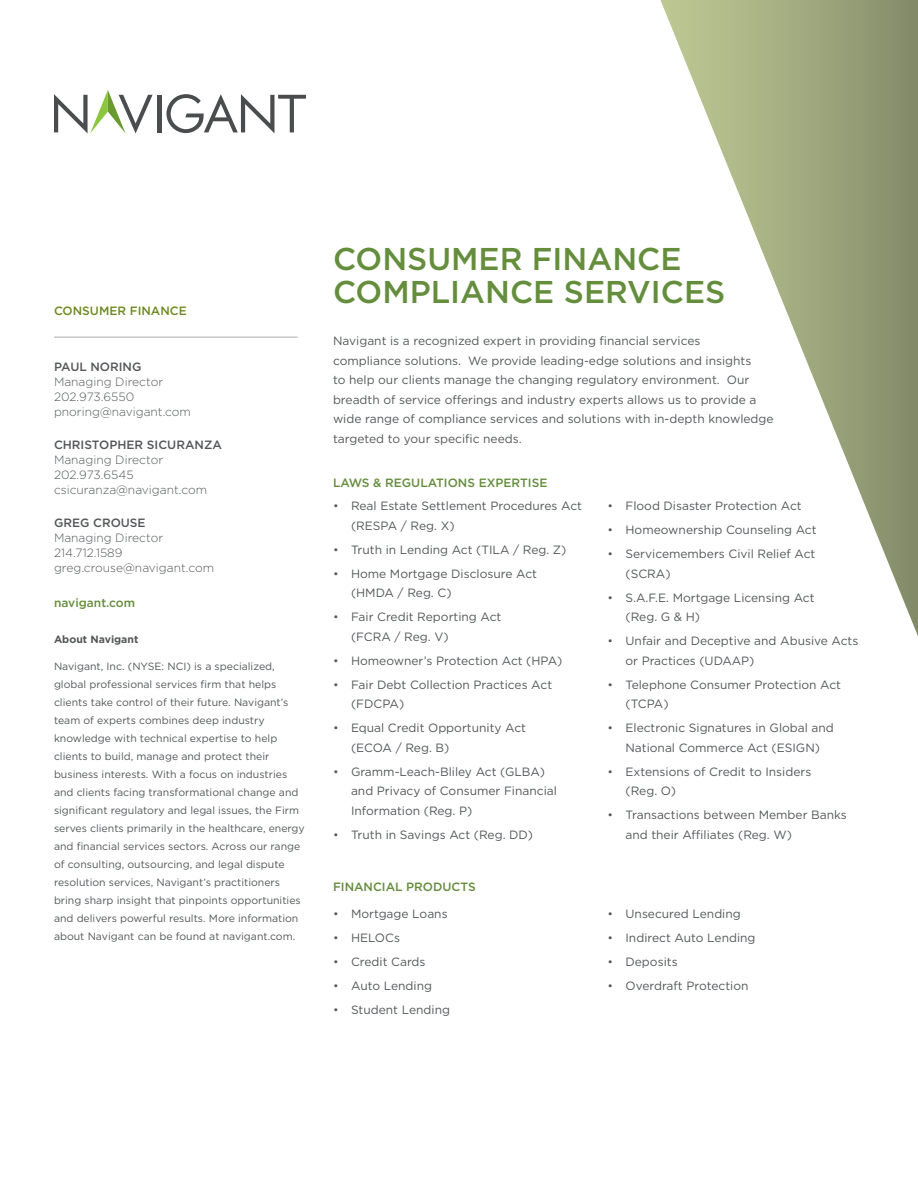
<style>
.page{position:relative;width:918px;height:1188px;background:#fff}
.page>*{position:absolute;margin:0;border:0;box-sizing:border-box;transform-origin:0 0}
.TITLE_-_Green{font:500 31.5px/33px "Gotham";color:#648d3c}
.BOD_-_Copy_P1_Gray{font:12px/19.5px "Gotham";color:#545759}
.COVER_TEXT_-_Contact{font:300 12px "Gotham";color:#545759}
.CHART_-_Header_1{font:500 12px "Gotham";color:#648d3c}
.COVER_TEXT_-_Contact-2{font:500 12px "Gotham";color:#545759}
.t1{font:500 12px "Gotham";color:#6c8a1f}
.Contact{font:500 12px "Gotham";color:#648d3c}
.COVER_TEXT_-_SB_Body{font:10.5px/18px "Gotham";color:#545759}
.COVER_TEXT_-_SB_Head{font:700 10.5px "Gotham";color:#545759}
.s1{font-weight:300}
</style>
<div class="page">
<hr style="left:157px;top:95px;width:4px;height:37px;background:#4b4c4d">
<svg style="left:166px;top:94px;width:140px;height:39px"></svg>
<svg style="left:54px;top:90px;width:99px;height:43px"></svg>
<svg style="left:660px;top:0;width:258px;height:636px"></svg>
<hr style="left:54px;top:337px;width:244px;height:1px;background:#aaacad">
<p class="t1" style="left:54px;top:303px;width:134px">CONSUMER FINANCE</p>
<p class="COVER_TEXT_-_Contact-2" style="left:54px;top:358px;width:89px">PAUL NORING</p>
<p class="COVER_TEXT_-_Contact" style="left:54px;top:374px;width:111px">Managing Director</p>
<p class="COVER_TEXT_-_Contact" style="left:54px;top:389px;width:82px">202.973.6550</p>
<p class="COVER_TEXT_-_Contact" style="left:54px;top:404px;width:138px">pnoring@navigant.com</p>
<p class="COVER_TEXT_-_Contact-2" style="left:54px;top:436px;width:169px">CHRISTOPHER SICURANZA</p>
<p class="COVER_TEXT_-_Contact" style="left:54px;top:452px;width:111px">Managing Director</p>
<p class="COVER_TEXT_-_Contact" style="left:54px;top:467px;width:81px">202.973.6545</p>
<p class="COVER_TEXT_-_Contact" style="left:54px;top:482px;width:155px">csicuranza@navigant.com</p>
<p class="COVER_TEXT_-_Contact-2" style="left:54px;top:514px;width:93px">GREG CROUSE</p>
<p class="COVER_TEXT_-_Contact" style="left:54px;top:530px;width:111px">Managing Director</p>
<p class="COVER_TEXT_-_Contact" style="left:54px;top:545px;width:70px">214.712.1589</p>
<p class="COVER_TEXT_-_Contact" style="left:54px;top:560px;width:162px">greg.crouse@navigant.com</p>
<p class="Contact" style="left:54px;top:595px;width:83px">navigant.com</p>
<p class="COVER_TEXT_-_SB_Head" style="left:54px;top:632px;width:86px">About Navigant</p>
<p class="COVER_TEXT_-_SB_Body" style="left:54px;top:657px;width:252px">Navigant, Inc. (NYSE: NCI) is a specialized, global professional services firm that helps clients take control of their future. Navigant’s team of experts combines deep industry knowledge with technical expertise to help clients to build, manage and protect their business interests. With a focus on industries and clients facing transformational change and significant regulatory and legal issues, the Firm serves clients primarily in the healthcare, energy and financial services sectors. Across our range of consulting, outsourcing, and legal dispute resolution services, Navigant’s practitioners bring sharp insight that pinpoints opportunities and delivers powerful results. More information about Navigant can be found at navigant.com.</p>
<p class="TITLE_-_Green" style="left:333px;top:242px;width:394px">CONSUMER FINANCE<br>COMPLIANCE SERVICES</p>
<p class="BOD_-_Copy_P1_Gray" style="left:333px;top:331px;width:442px">Navigant is a recognized expert in providing financial services<br>compliance solutions. We provide leading-edge solutions and insights<br>to help our clients manage the changing regulatory environment. Our breadth of service offerings and industry experts allows us to provide a wide range of compliance services and solutions with in-depth knowledge targeted to your specific needs.</p>
<p class="CHART_-_Header_1" style="left:333px;top:475px;width:216px">LAWS &amp; REGULATIONS EXPERTISE</p>
<p class="BOD_-_Copy_P1_Gray" style="left:351px;top:496px;width:233px;text-indent:-18px"><span class="s1">•</span> Real Estate Settlement Procedures Act (RESPA / Reg. X)</p>
<p class="BOD_-_Copy_P1_Gray" style="left:333px;top:540px;width:235px"><span class="s1">•</span> Truth in Lending Act (TILA / Reg. Z)</p>
<p class="BOD_-_Copy_P1_Gray" style="left:351px;top:564px;width:188px;text-indent:-18px"><span class="s1">•</span> Home Mortgage Disclosure Act (HMDA / Reg. C)</p>
<p class="BOD_-_Copy_P1_Gray" style="left:351px;top:607px;width:152px;text-indent:-18px"><span class="s1">•</span> Fair Credit Reporting Act (FCRA / Reg. V)</p>
<p class="BOD_-_Copy_P1_Gray" style="left:333px;top:651px;width:231px"><span class="s1">•</span> Homeowner’s Protection Act (HPA)</p>
<p class="BOD_-_Copy_P1_Gray" style="left:351px;top:675px;width:203px;text-indent:-18px"><span class="s1">•</span> Fair Debt Collection Practices Act (FDCPA)</p>
<p class="BOD_-_Copy_P1_Gray" style="left:351px;top:718px;width:177px;text-indent:-18px"><span class="s1">•</span> Equal Credit Opportunity Act (ECOA / Reg. B)</p>
<p class="BOD_-_Copy_P1_Gray" style="left:351px;top:762px;width:207px;text-indent:-18px"><span class="s1">•</span> Gramm-Leach-Bliley Act (GLBA) and Privacy of Consumer Financial<br>Information (Reg. P)</p>
<p class="BOD_-_Copy_P1_Gray" style="left:333px;top:825px;width:201px"><span class="s1">•</span> Truth in Savings Act (Reg. DD)</p>
<p class="CHART_-_Header_1" style="left:333px;top:879px;width:144px">FINANCIAL PRODUCTS</p>
<p class="BOD_-_Copy_P1_Gray" style="left:333px;top:903px;width:116px"><span class="s1">•</span> Mortgage Loans</p>
<p class="BOD_-_Copy_P1_Gray" style="left:333px;top:927px;width:69px"><span class="s1">•</span> HELOCs</p>
<p class="BOD_-_Copy_P1_Gray" style="left:333px;top:951px;width:94px"><span class="s1">•</span> Credit Cards</p>
<p class="BOD_-_Copy_P1_Gray" style="left:333px;top:975px;width:101px"><span class="s1">•</span> Auto Lending</p>
<p class="BOD_-_Copy_P1_Gray" style="left:333px;top:999px;width:119px"><span class="s1">•</span> Student Lending</p>
<p class="BOD_-_Copy_P1_Gray" style="left:608px;top:496px;width:196px"><span class="s1">•</span> Flood Disaster Protection Act</p>
<p class="BOD_-_Copy_P1_Gray" style="left:608px;top:520px;width:211px"><span class="s1">•</span> Homeownership Counseling Act</p>
<p class="BOD_-_Copy_P1_Gray" style="left:626px;top:544px;width:191px;text-indent:-18px"><span class="s1">•</span> Servicemembers Civil Relief Act (SCRA)</p>
<p class="BOD_-_Copy_P1_Gray" style="left:626px;top:588px;width:191px;text-indent:-18px"><span class="s1">•</span> S.A.F.E. Mortgage Licensing Act (Reg. G &amp; H)</p>
<p class="BOD_-_Copy_P1_Gray" style="left:626px;top:631px;width:234px;text-indent:-18px"><span class="s1">•</span> Unfair and Deceptive and Abusive Acts or Practices (UDAAP)</p>
<p class="BOD_-_Copy_P1_Gray" style="left:626px;top:675px;width:217px;text-indent:-18px"><span class="s1">•</span> Telephone Consumer Protection Act (TCPA)</p>
<p class="BOD_-_Copy_P1_Gray" style="left:608px;top:718px;width:228px;text-align:center"><span class="s1">•</span> Electronic Signatures in Global and<br>National Commerce Act (ESIGN)</p>
<p class="BOD_-_Copy_P1_Gray" style="left:626px;top:762px;width:187px;text-indent:-18px"><span class="s1">•</span> Extensions of Credit to Insiders (Reg. O)</p>
<p class="BOD_-_Copy_P1_Gray" style="left:626px;top:805px;width:223px;text-indent:-18px"><span class="s1">•</span> Transactions between Member Banks and their Affiliates (Reg. W)</p>
<p class="BOD_-_Copy_P1_Gray" style="left:608px;top:903px;width:135px"><span class="s1">•</span> Unsecured Lending</p>
<p class="BOD_-_Copy_P1_Gray" style="left:608px;top:927px;width:150px"><span class="s1">•</span> Indirect Auto Lending</p>
<p class="BOD_-_Copy_P1_Gray" style="left:608px;top:951px;width:72px"><span class="s1">•</span> Deposits</p>
<p class="BOD_-_Copy_P1_Gray" style="left:608px;top:975px;width:143px"><span class="s1">•</span> Overdraft Protection</p>
</div>
